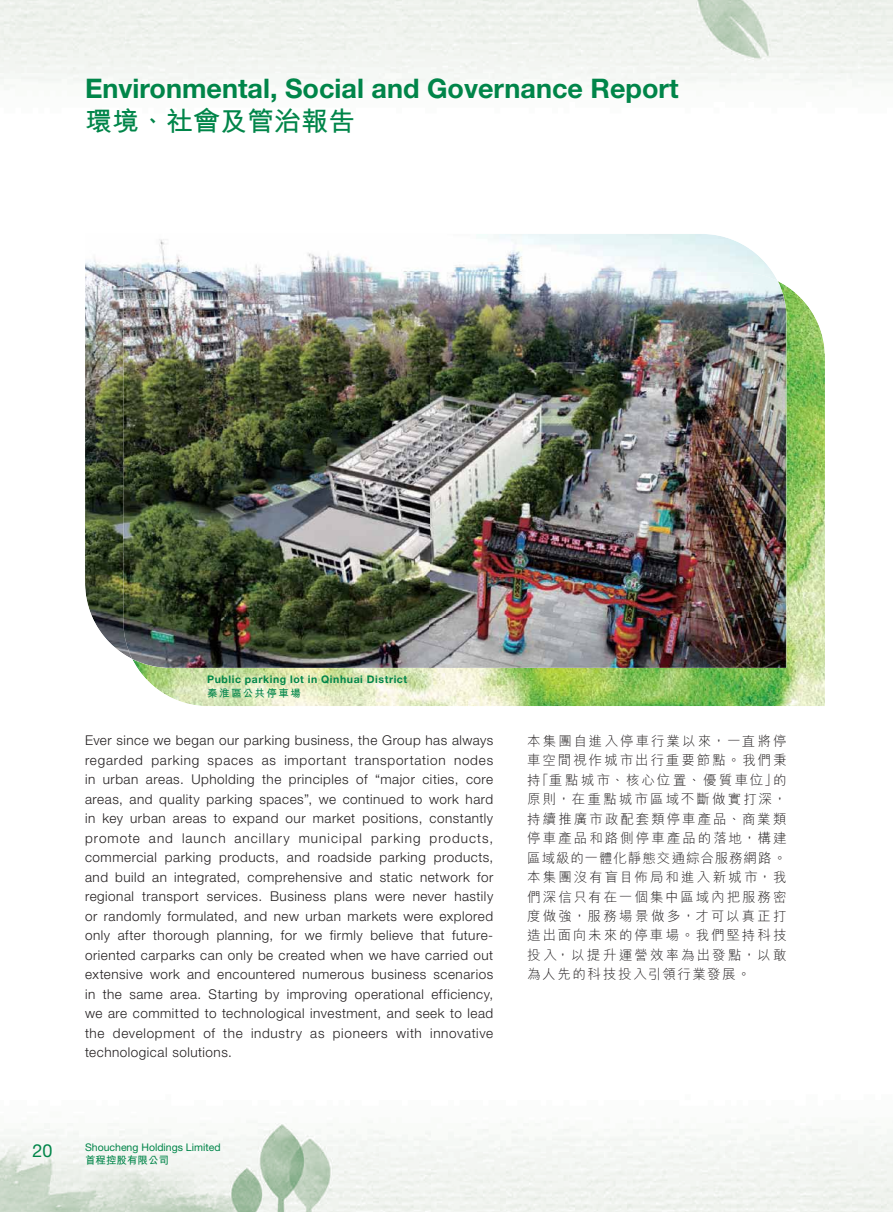
<style>
.page{position:relative;width:893px;height:1212px;background:#fff}
.page>*{position:absolute;margin:0;border:0;box-sizing:border-box;transform-origin:0 0}
.t1{font:700 27px "Helvetica Neue LT Std";color:#008549}
.t2{font:27px "M Hei HK Bold E Ten B5 H";color:#008549}
.t3{font:18px "Helvetica Neue LT Std";color:#008549}
.t4{font:300 13.5px/19.5px "Helvetica Neue LT Std";letter-spacing:.04em;color:#231f20;text-align:justify}
.t5{font:13.5px/19.5px "M Hei HK Light E Ten B5 H";letter-spacing:.14em;color:#231f20;text-align:justify}
.t6{font:700 10.5px "Helvetica Neue LT Std";letter-spacing:.055em;color:#008549}
.t7{font:10.5px "Helvetica Neue LT Std";color:#008549}
.t8{font:10.5px "M Hei HK Bold E Ten B5 H";color:#008549}
.t9{font:10.5px "M Hei HK Bold E Ten B5 H";letter-spacing:.13em;color:#008549}
</style>
<div class="page">
<img style="left:0;top:0;width:893px;height:1212px">
<img style="left:132px;top:281px;width:693px;height:425px">
<img style="left:85px;top:234px;width:693px;height:53px">
<img style="left:85px;top:287px;width:38px;height:372px">
<img style="left:123px;top:272px;width:664px;height:396px">
<h1 class="t1" style="left:85px;top:78px;width:595px">Environmental, Social and Governance Report</h1>
<h1 class="t2" style="left:85px;top:111px;width:271px">環境、社會及管治報告</h1>
<p class="t6" style="left:207px;top:676px;width:202px">Public parking lot in Qinhuai District</p>
<p class="t9" style="left:207px;top:689px;width:95px">秦淮區公共停車場</p>
<p class="t4" style="left:85px;top:732px;width:410px">Ever since we began our parking business, the Group has always regarded parking spaces as important transportation nodes in urban areas. Upholding the principles of “major cities, core areas, and quality parking spaces”, we continued to work hard in key urban areas to expand our market positions, constantly promote and launch ancillary municipal parking products, commercial parking products, and roadside parking products, and build an integrated, comprehensive and static network for regional transport services. Business plans were never hastily or randomly formulated, and new urban markets were explored only after thorough planning, for we firmly believe that future&shy;oriented carparks can only be created when we have carried out extensive work and encountered numerous business scenarios in the same area. Starting by improving operational efficiency, we are committed to technological investment, and seek to lead the development of the industry as pioneers with innovative technological solutions.</p>
<h2 class="t3" style="left:33px;top:1143px;width:22px">20</h2>
<p class="t7" style="left:85px;top:1144px;width:137px">Shoucheng Holdings Limited</p>
<p class="t8" style="left:85px;top:1156px;width:85px">首程控股有限公司</p>
<p class="t5" style="left:527px;top:732px;width:261px">本集團自進入停車行業以來，一直將停車空間視作城市出行重要節點。我們秉持「重點城市、核心位置、優質車位」的原則，在重點城市區域不斷做實打深，持續推廣市政配套類停車產品、商業類停車產品和路側停車產品的落地，構建區域級的一體化靜態交通綜合服務網路。本集團沒有盲目佈局和進入新城市，我們深信只有在一個集中區域內把服務密度做強，服務場景做多，才可以真正打造出面向未來的停車場。我們堅持科技投入，以提升運營效率為出發點，以敢為人先的科技投入引領行業發展。</p>
</div>
